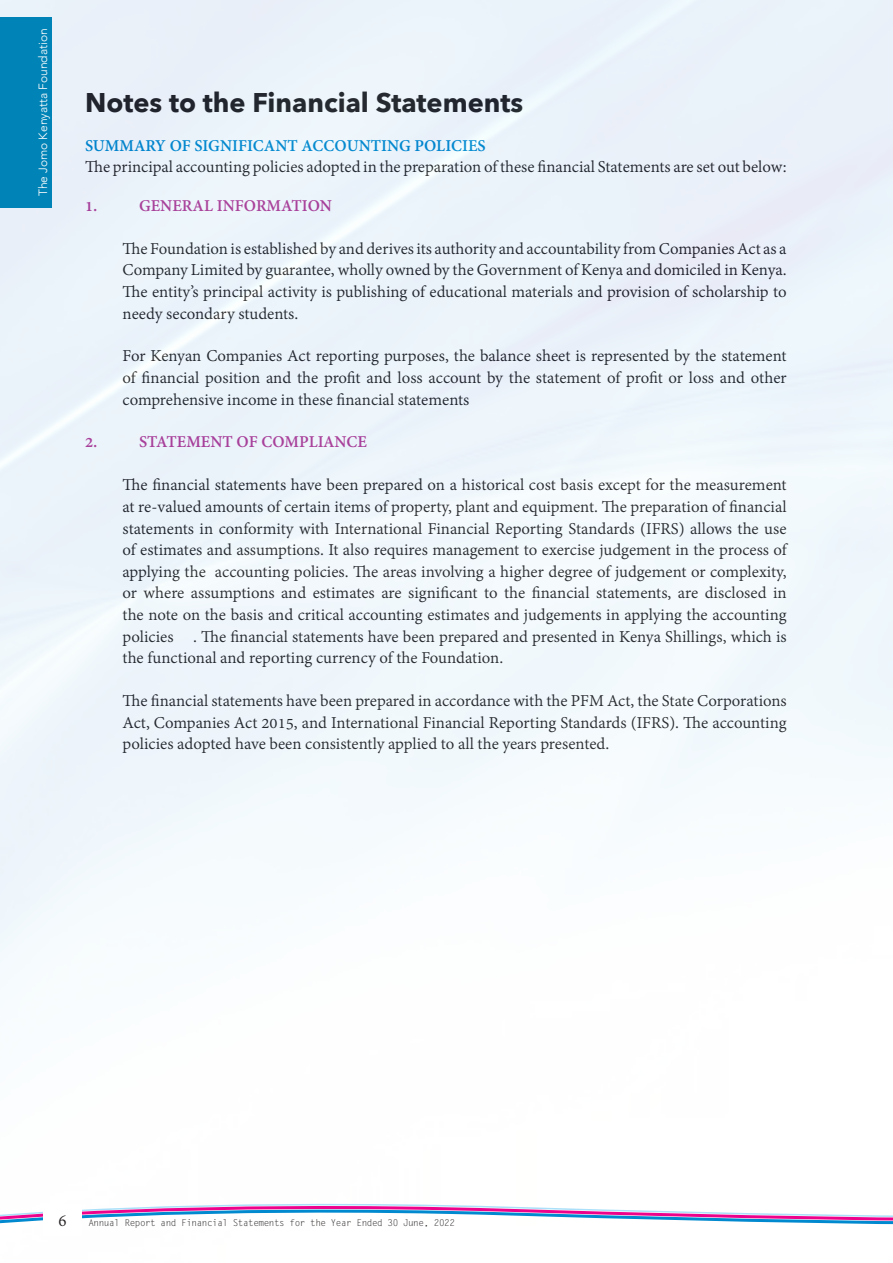
<style>
.page{position:relative;width:893px;height:1263px;background:#fff}
.page>*{position:absolute;margin:0;border:0;box-sizing:border-box;transform-origin:0 0}
.heading_2{font:700 27px "Avenir Next";color:#231f20}
.text{font:18px/21.6px "Adobe Devanagari";color:#231f20;text-align:justify}
.text-2{font:700 18px "Adobe Devanagari";color:#b53b96}
.text_bold_2{font:700 18px "Adobe Devanagari";color:#0089cf}
.t1{font:300 12px "Avenir";color:#fff}
.t2{font:9.3px "Letter Gothic Std";letter-spacing:-.05em;color:#231f20}
.s1{font-family:"Adobe Devanagari";font-size:18px}
</style>
<div class="page">
<img style="left:0;top:0;width:893px;height:976px">
<svg style="left:0;top:1203px;width:893px;height:22px"></svg>
<div style="left:0;top:17px;width:51px;height:190px;background:#0083b6"></div>
<div style="left:43px;top:1204px;width:39px;height:32px;background:#fff"></div>
<p class="t1" style="left:36px;top:196px;width:169px;rotate:-90deg">The Jomo Kenyatta Foundation</p>
<p class="heading_2" style="left:85px;top:79px;width:440px">Notes to the Financial Statements</p>
<p class="text_bold_2" style="left:85px;top:135px;width:402px">SUMMARY OF SIGNIFICANT ACCOUNTING POLICIES</p>
<p class="text" style="left:85px;top:158px;width:703px">The principal accounting policies adopted in the preparation of these financial Statements are set out below:</p>
<p class="text-2" style="left:85px;top:195px;width:248px">1. GENERAL INFORMATION</p>
<p class="text" style="left:123px;top:239px;width:666px">The Foundation is established by and derives its authority and accountability from Companies Act as a Company Limited by guarantee, wholly owned by the Government of Kenya and domiciled in Kenya.<br>The entity’s principal activity is publishing of educational materials and provision of scholarship to needy secondary students.</p>
<p class="text" style="left:123px;top:347px;width:666px">For Kenyan Companies Act reporting purposes, the balance sheet is represented by the statement of financial position and the profit and loss account by the statement of profit or loss and other comprehensive income in these financial statements</p>
<p class="text-2" style="left:85px;top:432px;width:283px">2. STATEMENT OF COMPLIANCE</p>
<p class="text" style="left:123px;top:476px;width:666px">The financial statements have been prepared on a historical cost basis except for the measurement at re-valued amounts of certain items of property, plant and equipment. The preparation of financial statements in conformity with International Financial Reporting Standards (IFRS) allows the use of estimates and assumptions. It also requires management to exercise judgement in the process of applying the accounting policies. The areas involving a higher degree of judgement or complexity, or where assumptions and estimates are significant to the financial statements, are disclosed in the note on the basis and critical accounting estimates and judgements in applying the accounting policies . The financial statements have been prepared and presented in Kenya Shillings, which is the functional and reporting currency of the Foundation.</p>
<p class="text" style="left:123px;top:691px;width:666px">The financial statements have been prepared in accordance with the PFM Act, the State Corporations Act, Companies Act 2015, and International Financial Reporting Standards (IFRS). The accounting policies adopted have been consistently applied to all the years presented.</p>
<p class="t2" style="left:58px;top:1217px;width:398px"><span class="s1">6</span> Annual Report and Financial Statements for the Year Ended 30 June, 2022</p>
</div>
